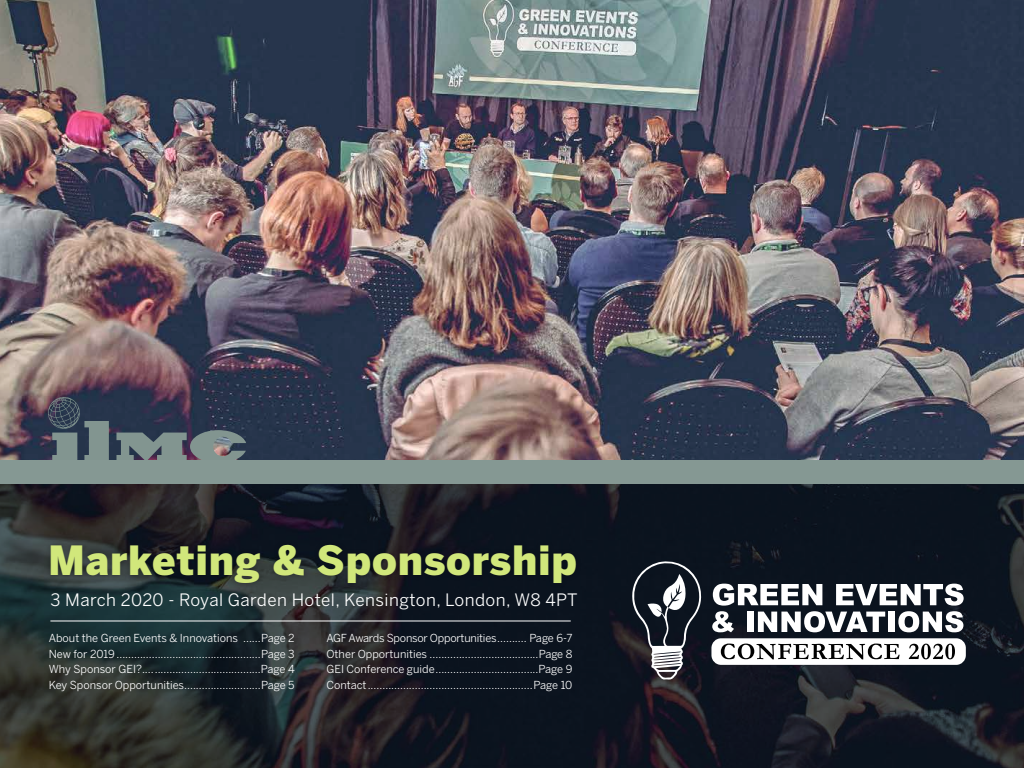
<style>
.page{position:relative;width:1024px;height:768px;background:#fff}
.page>*{position:absolute;margin:0;border:0;box-sizing:border-box;transform-origin:0 0}
.t1{font:900 40px "Benton Sans";letter-spacing:.02em;color:#d1e77b}
.t2{font:17px "Benton Sans";letter-spacing:.025em;color:#fff}
.t3{font:11px/15.4px "Benton Sans";color:#fff;text-align:justify}
</style>
<div class="page">
<img style="left:0;top:0;width:1024px;height:460px">
<svg style="left:116px;top:430px;width:130px;height:30px;background:#6c777c"></svg>
<svg style="left:48px;top:397px;width:61px;height:63px;background:#505f69"></svg>
<svg style="left:0;top:484px;width:1024px;height:284px;background:#191e25"></svg>
<div style="left:0;top:460px;width:1024px;height:24px;background:#859893"></div>
<div style="left:711px;top:638px;width:255px;height:27px;background:#fff;border-radius:10px"></div>
<svg style="left:629px;top:559px;width:73px;height:121px;background:#3e424a"></svg>
<svg style="left:712px;top:584px;width:252px;height:48px"></svg>
<svg style="left:721px;top:644px;width:179px;height:15px"></svg>
<svg style="left:909px;top:644px;width:46px;height:15px"></svg>
<div style="left:45px;top:539px;width:537px;height:50px;background:#000;opacity:.31"></div>
<hr style="left:50px;top:621px;width:521px;height:1px;background:#fff">
<h1 class="t1" style="left:48px;top:535px;width:531px">Marketing &amp; Sponsorship</h1>
<h2 class="t2" style="left:50px;top:590px;width:529px">3 March 2020 - Royal Garden Hotel, Kensington, London, W8 4PT</h2>
<p class="t3" style="left:49px;top:631px;width:248px">About the Green Events &amp; Innovations ......Page 2<br>New for 2019.................................................Page 3<br>Why Sponsor GEI?........................................Page 4<br>Key Sponsor Opportunities..........................Page 5</p>
<p class="t3" style="left:326px;top:631px;width:248px">AGF Awards Sponsor Opportunities.......... Page 6-7<br>Other Opportunities .....................................Page 8<br>GEI Conference guide...................................Page 9<br>Contact........................................................Page 10</p>
</div>
